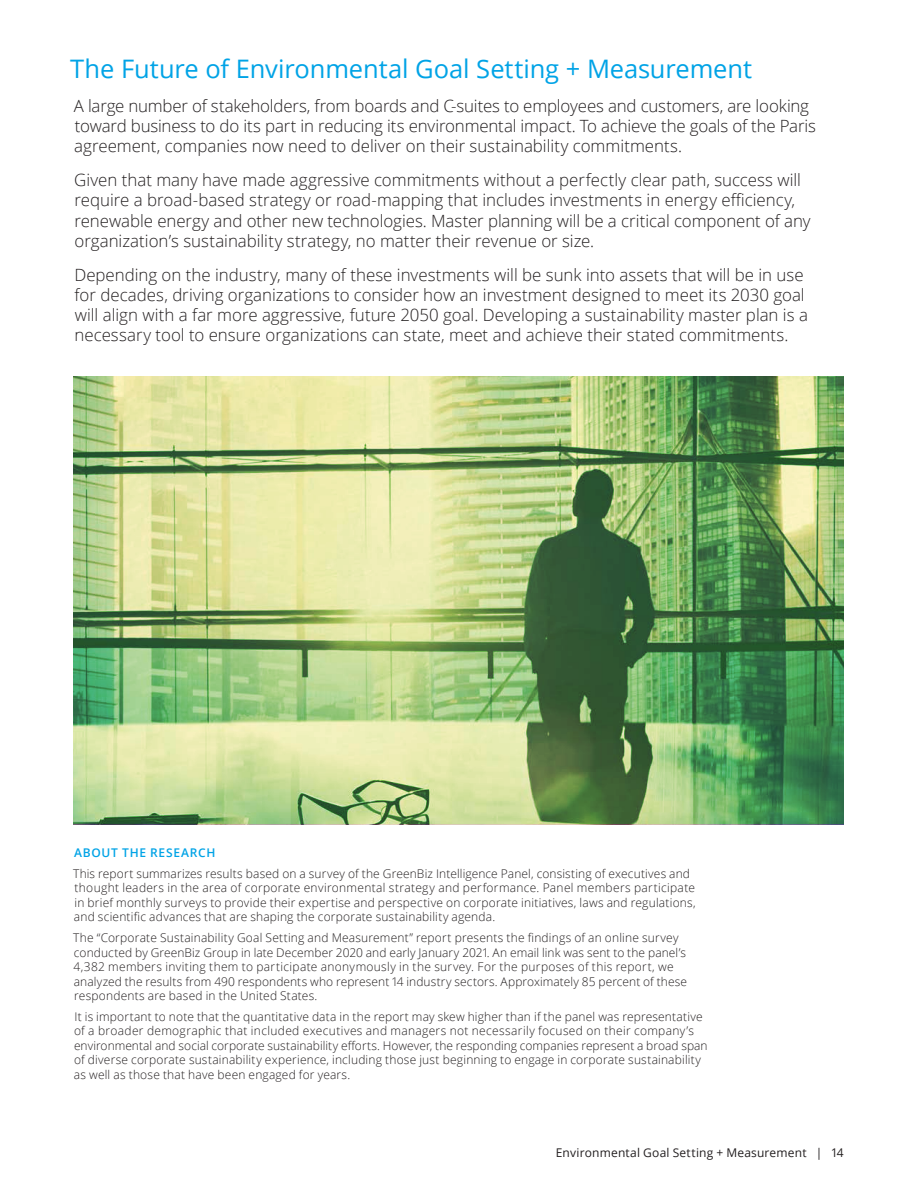
<style>
.page{position:relative;width:918px;height:1188px;background:#fff}
.page>*{position:absolute;margin:0;border:0;box-sizing:border-box;transform-origin:0 0}
.Main{font:25.5px "Open Sans";letter-spacing:-.005em;color:#00a3e6}
.Main-2{font:300 16.8px/20.2px "Open Sans";color:#231f20}
.Main-3{font:300 12px/14.4px "Open Sans";letter-spacing:.015em;color:#231f20}
.t1{font:12px "Open Sans";letter-spacing:.015em;color:#231f20}
.Main-4{font:600 12px "Open Sans";letter-spacing:.065em;color:#00a3e6}
</style>
<div class="page">
<img style="left:74px;top:376px;width:770px;height:448px">
<p class="Main" style="left:70px;top:51px;width:683px">The Future of Environmental Goal Setting + Measurement</p>
<p class="Main-2" style="left:74px;top:95px;width:744px">A large number of stakeholders, from boards and C-suites to employees and customers, are looking toward business to do its part in reducing its environmental impact. To achieve the goals of the Paris agreement, companies now need to deliver on their sustainability commitments.</p>
<p class="Main-2" style="left:74px;top:169px;width:738px">Given that many have made aggressive commitments without a perfectly clear path, success will require a broad-based strategy or road-mapping that includes investments in energy efficiency, renewable energy and other new technologies. Master planning will be a critical component of any organization’s sustainability strategy, no matter their revenue or size.</p>
<p class="Main-2" style="left:74px;top:264px;width:735px">Depending on the industry, many of these investments will be sunk into assets that will be in use for decades, driving organizations to consider how an investment designed to meet its 2030 goal will align with a far more aggressive, future 2050 goal. Developing a sustainability master plan is a necessary tool to ensure organizations can state, meet and achieve their stated commitments.</p>
<p class="Main-4" style="left:74px;top:844px;width:143px">ABOUT THE RESEARCH</p>
<p class="Main-3" style="left:73px;top:866px;width:624px">This report summarizes results based on a survey of the GreenBiz Intelligence Panel, consisting of executives and thought leaders in the area of corporate environmental strategy and performance. Panel members participate in brief monthly surveys to provide their expertise and perspective on corporate initiatives, laws and regulations, and scientific advances that are shaping the corporate sustainability agenda.</p>
<p class="Main-3" style="left:73px;top:930px;width:616px">The “Corporate Sustainability Goal Setting and Measurement” report presents the findings of an online survey conducted by GreenBiz Group in late December 2020 and early January 2021. An email link was sent to the panel’s 4,382 members inviting them to participate anonymously in the survey. For the purposes of this report, we analyzed the results from 490 respondents who represent 14 industry sectors. Approximately 85 percent of these respondents are based in the United States.</p>
<p class="Main-3" style="left:74px;top:1009px;width:635px">It is important to note that the quantitative data in the report may skew higher than if the panel was representative of a broader demographic that included executives and managers not necessarily focused on their company’s environmental and social corporate sustainability efforts. However, the responding companies represent a broad span of diverse corporate sustainability experience, including those just beginning to engage in corporate sustainability as well as those that have been engaged for years.</p>
<p class="t1" style="left:556px;top:1144px;width:289px">Environmental Goal Setting + Measurement | 14</p>
</div>
